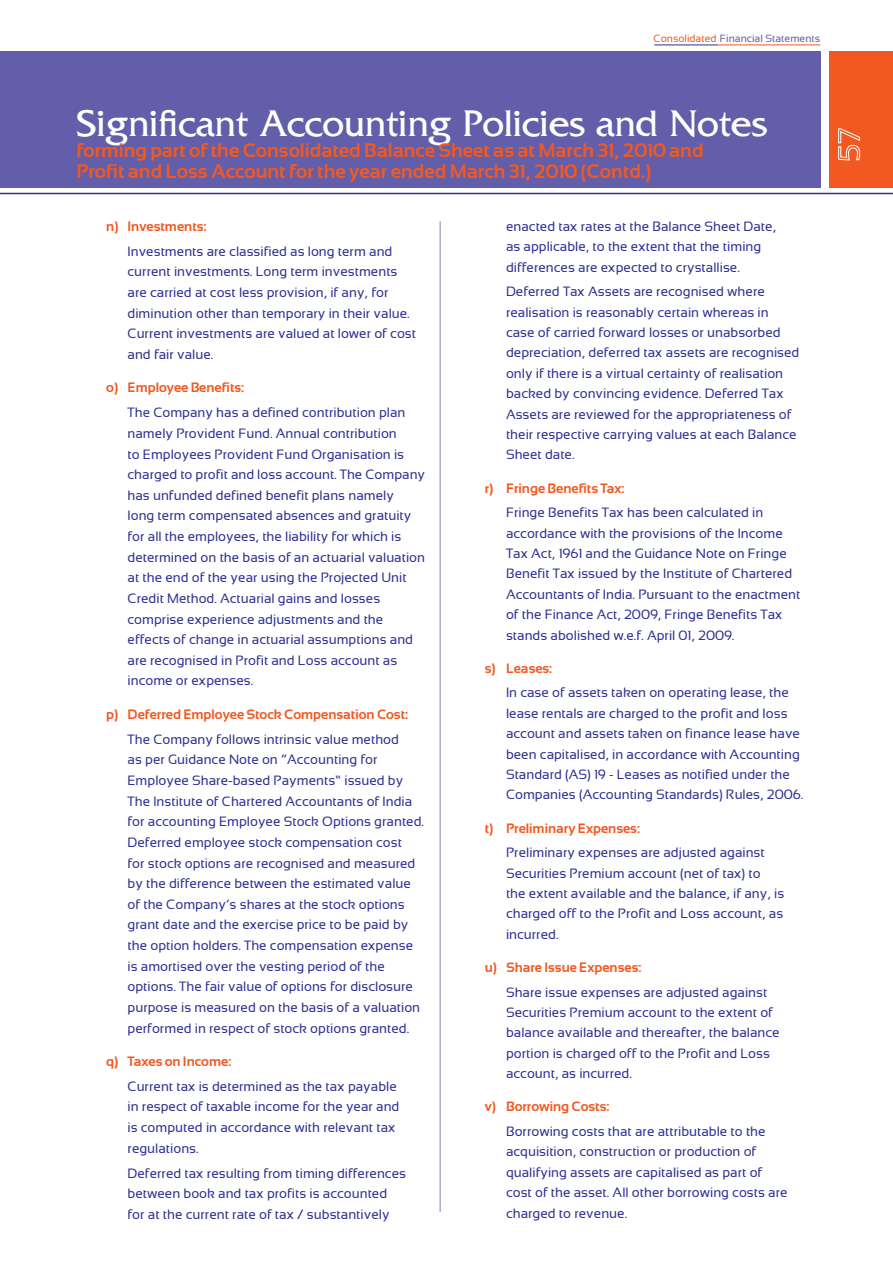
<style>
.page{position:relative;width:893px;height:1263px;background:#fff}
.page>*{position:absolute;margin:0;border:0;box-sizing:border-box;transform-origin:0 0}
.t1{font:300 39px "Big Bear Normal";color:#fff}
.t2{font:700 19.5px/21px "Sansation";color:#f15921}
.t3{font:13.5px/20.7px "Sansation";color:#2e3092}
.t4{font:700 13.5px/24.9px "Sansation";color:#f15921}
.t5{font:10.5px "Sansation";color:#625ea9}
.s1{color:#f15921}
.s2{font-weight:700;color:#f15921}
.s3{font-weight:400;color:#2e3092}
</style>
<div class="page">
<div style="left:0;top:51px;width:821px;height:136px;background:#625ea9"></div>
<div style="left:829px;top:51px;width:64px;height:136px;background:#f15921"></div>
<svg style="left:838px;top:128px;width:22px;height:33px"></svg>
<hr style="left:0;top:193px;width:893px;height:1px;background:#2e3092">
<hr style="left:717px;top:45px;width:103px;height:1px;background:#f15921">
<hr style="left:654px;top:45px;width:64px;height:1px;background:#2e3092">
<hr style="left:440px;top:221px;width:1px;height:991px;background:#8781bd">
<p class="t5" style="left:654px;top:32px;width:168px"><span class="s1">Consolidated</span> Financial Statements</p>
<p class="t1" style="left:77px;top:102px;width:692px">Significant Accounting Policies and Notes</p>
<p class="t2" style="left:77px;top:140px;width:629px">forming part of the Consolidated Balance Sheet as at March 31, 2010 and<br>Profit and Loss Account for the year ended March 31, 2010 (Contd.)</p>
<p class="t3" style="left:128px;top:214px;width:266px;line-height:24.9px;text-indent:-21px"><span class="s2">n) Investments:<br></span>Investments are classified as long term and</p>
<p class="t3" style="left:128px;top:261px;width:290px">current investments. Long term investments are carried at cost less provision, if any, for diminution other than temporary in their value.<br>Current investments are valued at lower of cost and fair value.</p>
<p class="t3" style="left:128px;top:375px;width:279px;line-height:24.9px;text-indent:-21px"><span class="s2">o) Employee Benefits:<br></span>The Company has a defined contribution plan</p>
<p class="t3" style="left:128px;top:423px;width:299px">namely Provident Fund. Annual contribution<br>to Employees Provident Fund Organisation is charged to profit and loss account. The Company has unfunded defined benefit plans namely<br>long term compensated absences and gratuity for all the employees, the liability for which is determined on the basis of an actuarial valuation at the end of the year using the Projected Unit Credit Method. Actuarial gains and losses comprise experience adjustments and the effects of change in actuarial assumptions and are recognised in Profit and Loss account as income or expenses.</p>
<p class="t4" style="left:128px;top:702px;width:282px;text-indent:-21px">p) Deferred Employee Stock Compensation Cost:<br><span class="s3">The Company follows intrinsic value method</span></p>
<p class="t3" style="left:128px;top:749px;width:298px">as per Guidance Note on “Accounting for Employee Share-based Payments” issued by The Institute of Chartered Accountants of India for accounting Employee Stock Options granted.<br>Deferred employee stock compensation cost<br>for stock options are recognised and measured by the difference between the estimated value of the Company’s shares at the stock options grant date and the exercise price to be paid by the option holders. The compensation expense is amortised over the vesting period of the options. The fair value of options for disclosure purpose is measured on the basis of a valuation performed in respect of stock options granted.</p>
<p class="t3" style="left:128px;top:1049px;width:271px;line-height:24.9px;text-indent:-21px"><span class="s2">q) Taxes on Income:<br></span>Current tax is determined as the tax payable</p>
<p class="t3" style="left:128px;top:1096px;width:273px">in respect of taxable income for the year and is computed in accordance with relevant tax regulations.</p>
<p class="t3" style="left:128px;top:1162px;width:280px">Deferred tax resulting from timing differences between book and tax profits is accounted for at the current rate of tax / substantively</p>
<p class="t3" style="left:506px;top:216px;width:272px">enacted tax rates at the Balance Sheet Date, as applicable, to the extent that the timing differences are expected to crystallise.</p>
<p class="t3" style="left:506px;top:281px;width:295px">Deferred Tax Assets are recognised where realisation is reasonably certain whereas in case of carried forward losses or unabsorbed depreciation, deferred tax assets are recognised only if there is a virtual certainty of realisation backed by convincing evidence. Deferred Tax Assets are reviewed for the appropriateness of their respective carrying values at each Balance Sheet date.</p>
<p class="t3" style="left:506px;top:476px;width:259px;line-height:24.6px;text-indent:-21px"><span class="s2">r) Fringe Benefits Tax:<br></span>Fringe Benefits Tax has been calculated in</p>
<p class="t3" style="left:506px;top:523px;width:296px">accordance with the provisions of the Income Tax Act, 1961 and the Guidance Note on Fringe Benefit Tax issued by the Institute of Chartered Accountants of India. Pursuant to the enactment of the Finance Act, 2009, Fringe Benefits Tax stands abolished w.e.f. April 01, 2009.</p>
<p class="t3" style="left:506px;top:656px;width:284px;line-height:24.6px;text-indent:-21px"><span class="s2">s) Leases:<br></span>In case of assets taken on operating lease, the</p>
<p class="t3" style="left:506px;top:703px;width:299px">lease rentals are charged to the profit and loss account and assets taken on finance lease have been capitalised, in accordance with Accounting Standard (AS) 19 - Leases as notified under the Companies (Accounting Standards) Rules, 2006.</p>
<p class="t3" style="left:506px;top:816px;width:260px;line-height:24.6px;text-indent:-21px"><span class="s2">t) Preliminary Expenses:<br></span>Preliminary expenses are adjusted against</p>
<p class="t3" style="left:506px;top:863px;width:280px">Securities Premium account (net of tax) to<br>the extent available and the balance, if any, is charged off to the Profit and Loss account, as incurred.</p>
<p class="t3" style="left:506px;top:955px;width:263px;line-height:24.6px;text-indent:-21px"><span class="s2">u) Share Issue Expenses:<br></span>Share issue expenses are adjusted against</p>
<p class="t3" style="left:506px;top:1002px;width:275px">Securities Premium account to the extent of balance available and thereafter, the balance portion is charged off to the Profit and Loss account, as incurred.</p>
<p class="t3" style="left:506px;top:1094px;width:261px;line-height:24.6px;text-indent:-21px"><span class="s2">v) Borrowing Costs:<br></span>Borrowing costs that are attributable to the</p>
<p class="t3" style="left:506px;top:1141px;width:283px">acquisition, construction or production of qualifying assets are capitalised as part of cost of the asset. All other borrowing costs are charged to revenue.</p>
</div>
